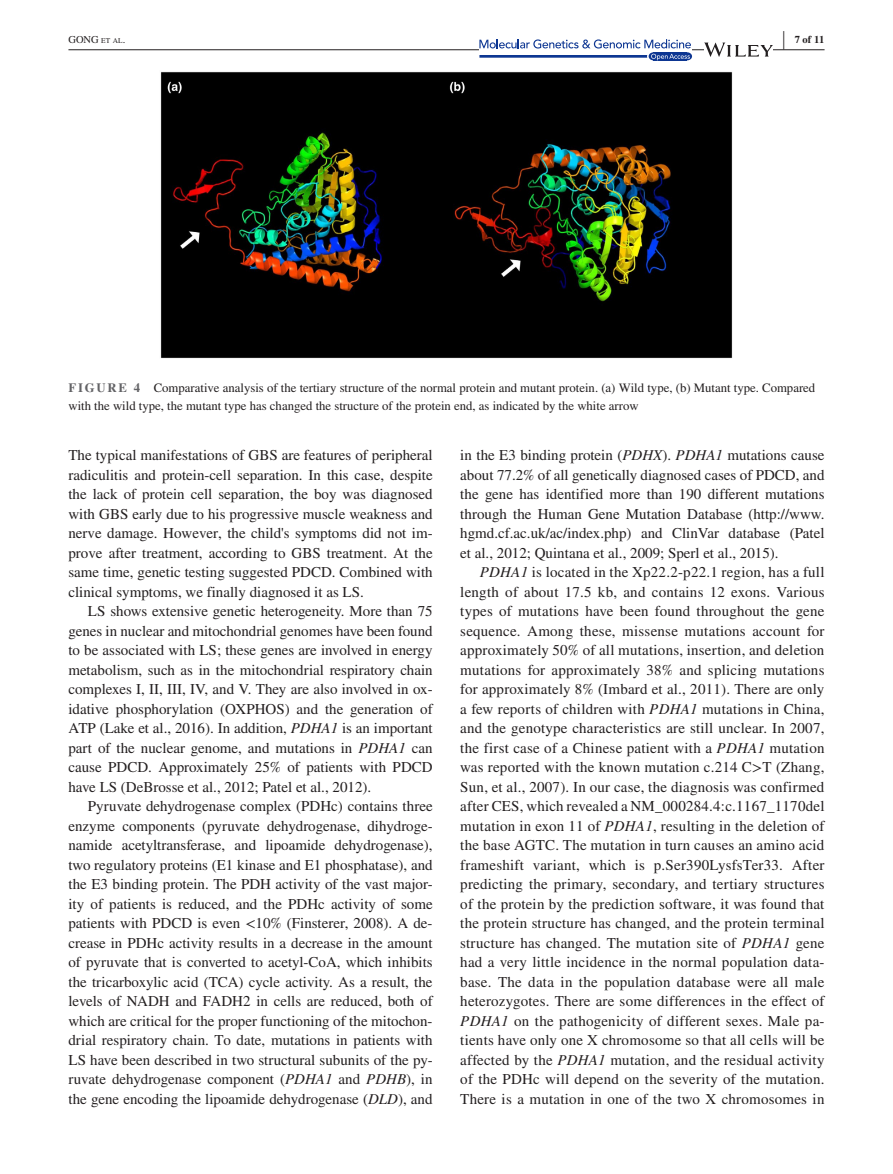
<style>
.page{position:relative;width:893px;height:1174px;background:#fff}
.page>*{position:absolute;margin:0;border:0;box-sizing:border-box;transform-origin:0 0}
.t1{font:700 25.95px "STIX";color:#231f20;scale:.36 1}
.t2{font:15px/19.5px "STIX";color:#231f20;text-align:justify}
.t3{font:12.75px/18px "STIX";color:#231f20}
.t4{font:10.5px "STIX";color:#231f20}
.t5{font:700 10.5px "STIX";color:#231f20}
.s1{font-size:7.35px}
.s2{font-weight:700;color:#636366}
.s3{font-style:italic}
</style>
<div class="page">
<hr style="left:68px;top:49px;width:756px;height:1px;background:#231f20">
<svg style="left:479px;top:39px;width:212px;height:21px"></svg>
<svg style="left:704px;top:43px;width:69px;height:14px"></svg>
<img style="left:160px;top:71px;width:573px;height:288px">
<h1 class="t1" style="left:783px;top:24px;width:7px">|</h1>
<p class="t4" style="left:68px;top:32px;width:58px">GONG <span class="s1">et al</span>.</p>
<p class="t5" style="left:795px;top:33px;width:31px">7 of 11</p>
<p class="t3" style="left:68px;top:379px;width:748px"><span class="s2">FIGURE 4</span> Comparative analysis of the tertiary structure of the normal protein and mutant protein. (a) Wild type, (b) Mutant type. Compared with the wild type, the mutant type has changed the structure of the protein end, as indicated by the white arrow</p>
<p class="t2" style="left:68px;top:446px;width:366px">The typical manifestations of GBS are features of peripheral radiculitis and protein-cell separation. In this case, despite the lack of protein cell separation, the boy was diagnosed with GBS early due to his progressive muscle weakness and nerve damage. However, the child's symptoms did not im&shy;prove after treatment, according to GBS treatment. At the same time, genetic testing suggested PDCD. Combined with clinical symptoms, we finally diagnosed it as LS.</p>
<p class="t2" style="left:68px;top:602px;width:366px;text-indent:20px">LS shows extensive genetic heterogeneity. More than 75 genes in nuclear and mitochondrial genomes have been found to be associated with LS; these genes are involved in energy metabolism, such as in the mitochondrial respiratory chain complexes I, II, III, IV, and V. They are also involved in ox&shy;idative phosphorylation (OXPHOS) and the generation of ATP (Lake et al., 2016). In addition, <span class="s3">PDHA1</span> is an important part of the nuclear genome, and mutations in <span class="s3">PDHA1</span> can cause PDCD. Approximately 25% of patients with PDCD have LS (DeBrosse et al., 2012; Patel et al., 2012).</p>
<p class="t2" style="left:68px;top:797px;width:366px;text-indent:20px">Pyruvate dehydrogenase complex (PDHc) contains three enzyme components (pyruvate dehydrogenase, dihydroge&shy;namide acetyltransferase, and lipoamide dehydrogenase), two regulatory proteins (E1 kinase and E1 phosphatase), and the E3 binding protein. The PDH activity of the vast major&shy;ity of patients is reduced, and the PDHc activity of some patients with PDCD is even &lt;10% (Finsterer, 2008). A de&shy;crease in PDHc activity results in a decrease in the amount of pyruvate that is converted to acetyl-CoA, which inhibits the tricarboxylic acid (TCA) cycle activity. As a result, the levels of NADH and FADH2 in cells are reduced, both of which are critical for the proper functioning of the mitochon&shy;drial respiratory chain. To date, mutations in patients with LS have been described in two structural subunits of the py&shy;ruvate dehydrogenase component (<span class="s3">PDHA1</span> and <span class="s3">PDHB</span>), in the gene encoding the lipoamide dehydrogenase (<span class="s3">DLD</span>), and</p>
<p class="t2" style="left:460px;top:446px;width:366px">in the E3 binding protein (<span class="s3">PDHX</span>). <span class="s3">PDHA1</span> mutations cause about 77.2% of all genetically diagnosed cases of PDCD, and the gene has identified more than 190 different mutations through the Human Gene Mutation Database (http://www. hgmd.cf.ac.uk/ac/index.php) and ClinVar database (Patel et al., 2012; Quintana et al., 2009; Sperl et al., 2015).</p>
<p class="t2" style="left:460px;top:563px;width:366px;text-indent:20px"><span class="s3">PDHA1</span> is located in the Xp22.2-p22.1 region, has a full length of about 17.5 kb, and contains 12 exons. Various types of mutations have been found throughout the gene sequence. Among these, missense mutations account for approximately 50% of all mutations, insertion, and deletion mutations for approximately 38% and splicing mutations for approximately 8% (Imbard et al., 2011). There are only a few reports of children with <span class="s3">PDHA1</span> mutations in China, and the genotype characteristics are still unclear. In 2007, the first case of a Chinese patient with a <span class="s3">PDHA1</span> mutation was reported with the known mutation c.214 C&gt;T (Zhang, Sun, et al., 2007). In our case, the diagnosis was confirmed after CES, which revealed a NM_000284.4:c.1167_1170del mutation in exon 11 of <span class="s3">PDHA1</span>, resulting in the deletion of the base AGTC. The mutation in turn causes an amino acid frameshift variant, which is p.Ser390LysfsTer33. After predicting the primary, secondary, and tertiary structures of the protein by the prediction software, it was found that the protein structure has changed, and the protein terminal structure has changed. The mutation site of <span class="s3">PDHA1</span> gene had a very little incidence in the normal population data&shy;base. The data in the population database were all male heterozygotes. There are some differences in the effect of <span class="s3">PDHA1</span> on the pathogenicity of different sexes. Male pa&shy;tients have only one X chromosome so that all cells will be affected by the <span class="s3">PDHA1</span> mutation, and the residual activity of the PDHc will depend on the severity of the mutation.<br>There is a mutation in one of the two X chromosomes in</p>
</div>
